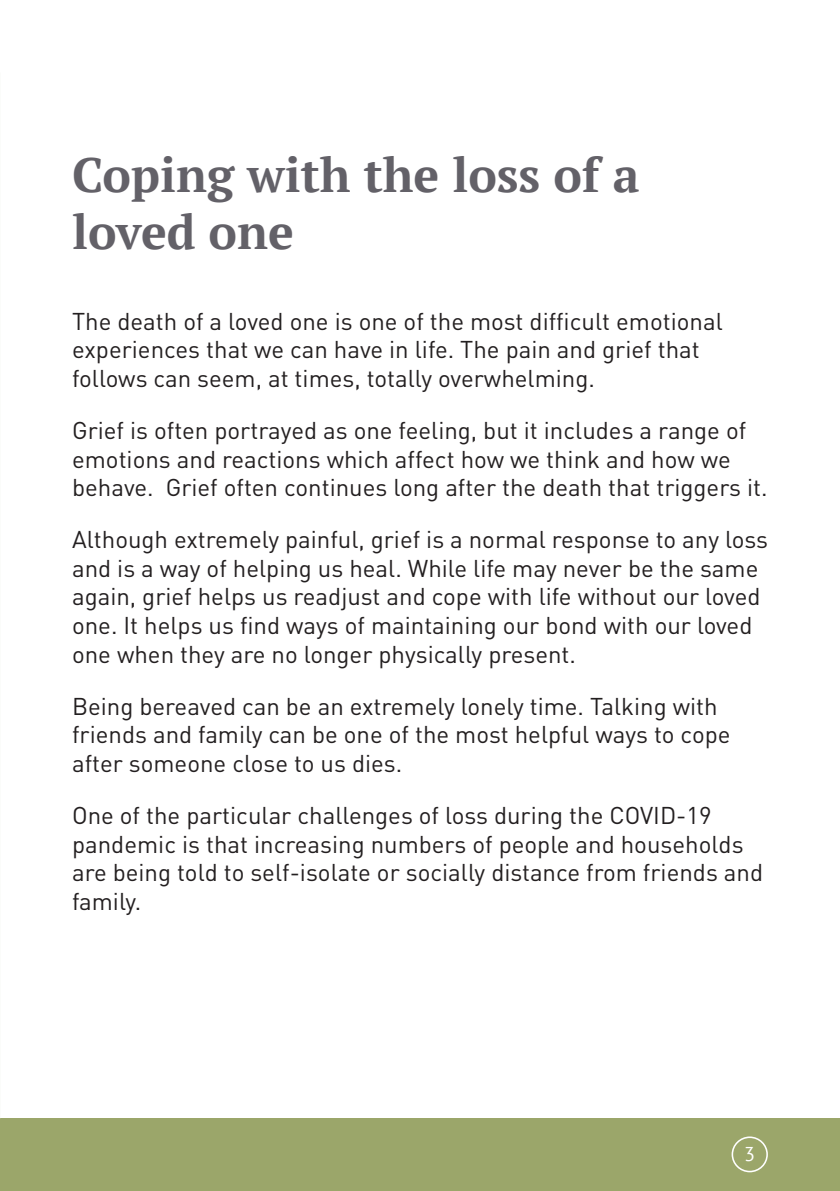
<style>
.page{position:relative;width:840px;height:1191px;background:#fff}
.page>*{position:absolute;margin:0;border:0;box-sizing:border-box;transform-origin:0 0}
.Main_heading{font:700 48px/57.6px "PT Serif";color:#636168}
.Body_Text{font:24px/28.8px "DIN";color:#231f20}
.t1{font:20px "PT Sans";color:#fff}
</style>
<div class="page">
<div style="left:0;top:1119px;width:839px;height:72px;background:#9ba66a"></div>
<div style="left:731px;top:1136px;width:36px;height:36px;border:2px solid #fff;border-radius:50%"></div>
<p class="Main_heading" style="left:72px;top:145px;width:568px">Coping with the loss of a loved one</p>
<p class="Body_Text" style="left:72px;top:306px;width:652px">The death of a loved one is one of the most difficult emotional experiences that we can have in life. The pain and grief that follows can seem, at times, totally overwhelming.</p>
<p class="Body_Text" style="left:72px;top:415px;width:696px">Grief is often portrayed as one feeling, but it includes a range of emotions and reactions which affect how we think and how we behave. Grief often continues long after the death that triggers it.</p>
<p class="Body_Text" style="left:72px;top:524px;width:697px">Although extremely painful, grief is a normal response to any loss and is a way of helping us heal. While life may never be the same again, grief helps us readjust and cope with life without our loved one. It helps us find ways of maintaining our bond with our loved one when they are no longer physically present.</p>
<p class="Body_Text" style="left:72px;top:691px;width:659px">Being bereaved can be an extremely lonely time. Talking with friends and family can be one of the most helpful ways to cope after someone close to us dies.</p>
<p class="Body_Text" style="left:72px;top:800px;width:692px">One of the particular challenges of loss during the COVID-19 pandemic is that increasing numbers of people and households are being told to self-isolate or socially distance from friends and family.</p>
<p class="t1" style="left:743px;top:1141px;width:12px">3</p>
</div>
